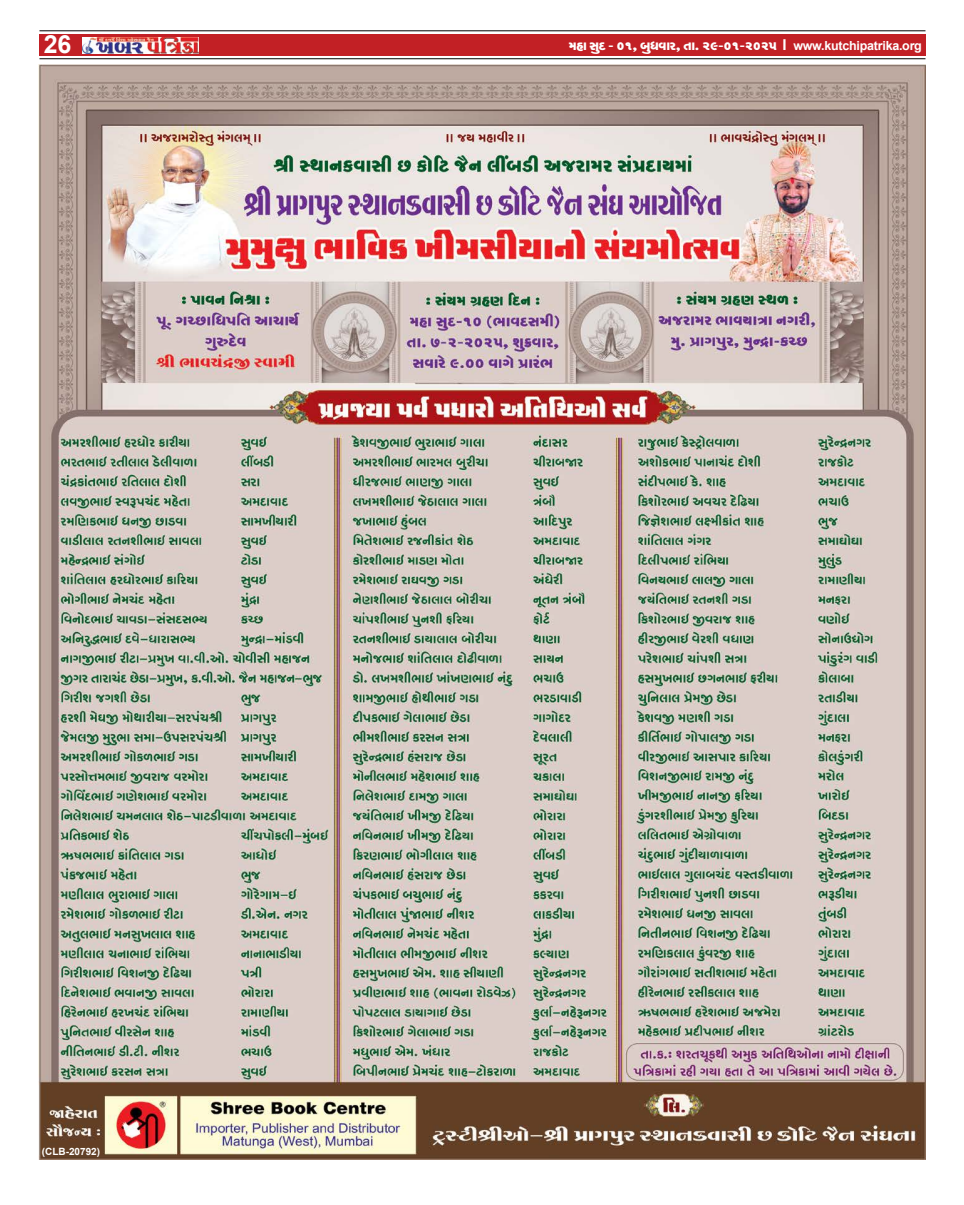
<style>
.page{position:relative;width:964px;height:1205px;background:#fff}
.page>*{position:absolute;margin:0;border:0;box-sizing:border-box;transform-origin:0 0}
.t1{font:700 25px "Arial";color:#fff}
.t2{font:15px "SHREE GUJ7";letter-spacing:-.02em;color:#fff}
.t3{font:700 10px "Arial";color:#fff}
.s1{font-family:"Arial";font-weight:700}
.s2{font-family:"Arial";font-weight:700;font-size:12.5px}
</style>
<div class="page">
<div style="left:39px;top:34px;width:887px;height:21px;background:#c22025"></div>
<hr style="left:39px;top:58px;width:886px;height:1px;background:#000">
<hr style="left:39px;top:30px;width:886px;height:1px;background:#000">
<img style="left:82px;top:37px;width:116px;height:17px">
<img style="left:39px;top:64px;width:886px;height:1095px">
<h1 class="t1" style="left:44px;top:27px;width:29px">26</h1>
<p class="t2" style="left:569px;top:38px;width:355px">dlp kyv$ - 01, by^hpf, sp. 29-01-2025 <span class="s1">I</span> <span class="s2">www.kutchipatrika.org</span></p>
<p class="t3" style="left:42px;top:1144px;width:60px">(CLB-20792)</p>
</div>
